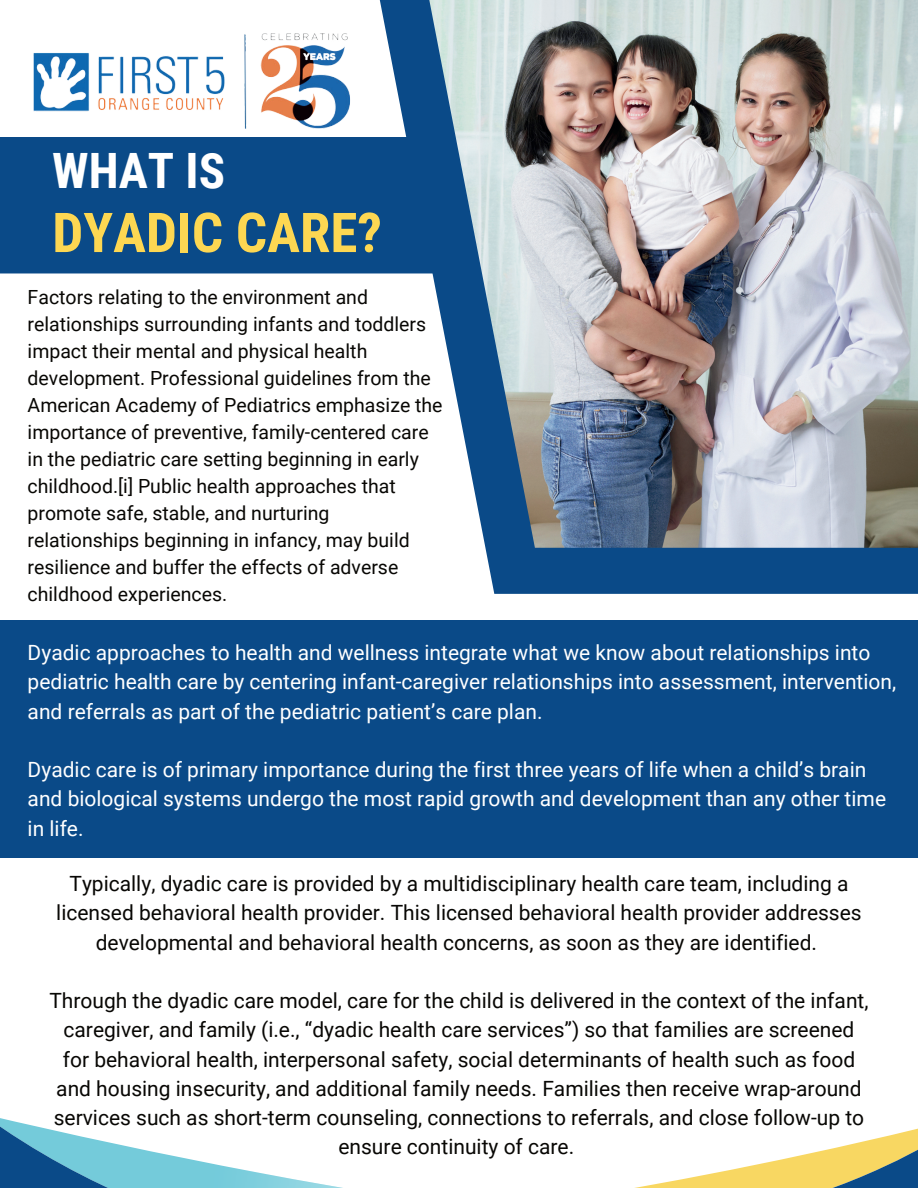
<style>
.page{position:relative;width:918px;height:1188px;background:#fff}
.page>*{position:absolute;margin:0;border:0;box-sizing:border-box;transform-origin:0 0}
.t1{font:700 54.9px "Roboto Condensed";color:#fdd752}
.t2{font:700 48.75px "Roboto Condensed";color:#fff}
.t3{font:21px/29.2px "Roboto";color:#080704;text-align:center}
.t4{font:21px/29.2px "Roboto";color:#fff}
.t5{font:19.5px/27px "Roboto";color:#080704}
</style>
<div class="page">
<svg style="left:369px;top:0;width:549px;height:594px"></svg>
<img style="left:429px;top:0;width:489px;height:548px">
<div style="left:0;top:620px;width:918px;height:238px;background:#0a4a88"></div>
<svg style="left:722px;top:1128px;width:196px;height:60px"></svg>
<svg style="left:0;top:1118px;width:722px;height:70px"></svg>
<div style="left:0;top:137px;width:459px;height:136px;background:#0a4a88"></div>
<img style="left:33px;top:33px;width:317px;height:96px">
<h2 class="t2" style="left:52px;top:137px;width:174px">WHAT IS</h2>
<h1 class="t1" style="left:52px;top:194px;width:331px">DYADIC CARE?</h1>
<p class="t5" style="left:28px;top:283px;width:416px">Factors relating to the environment and relationships surrounding infants and toddlers impact their mental and physical health development. Professional guidelines from the American Academy of Pediatrics emphasize the importance of preventive, family-centered care in the pediatric care setting beginning in early childhood.[i] Public health approaches that promote safe, stable, and nurturing relationships beginning in infancy, may build resilience and buffer the effects of adverse childhood experiences.</p>
<p class="t4" style="left:28px;top:637px;width:870px">Dyadic approaches to health and wellness integrate what we know about relationships into pediatric health care by centering infant-caregiver relationships into assessment, intervention, and referrals as part of the pediatric patient’s care plan.</p>
<p class="t4" style="left:28px;top:754px;width:860px">Dyadic care is of primary importance during the first three years of life when a child’s brain and biological systems undergo the most rapid growth and development than any other time in life.</p>
<p class="t3" style="left:56px;top:868px;width:807px">Typically, dyadic care is provided by a multidisciplinary health care team, including a licensed behavioral health provider. This licensed behavioral health provider addresses developmental and behavioral health concerns, as soon as they are identified.</p>
<p class="t3" style="left:49px;top:985px;width:821px">Through the dyadic care model, care for the child is delivered in the context of the infant, caregiver, and family (i.e., “dyadic health care services”) so that families are screened for behavioral health, interpersonal safety, social determinants of health such as food and housing insecurity, and additional family needs. Families then receive wrap-around services such as short-term counseling, connections to referrals, and close follow-up to ensure continuity of care.</p>
</div>
